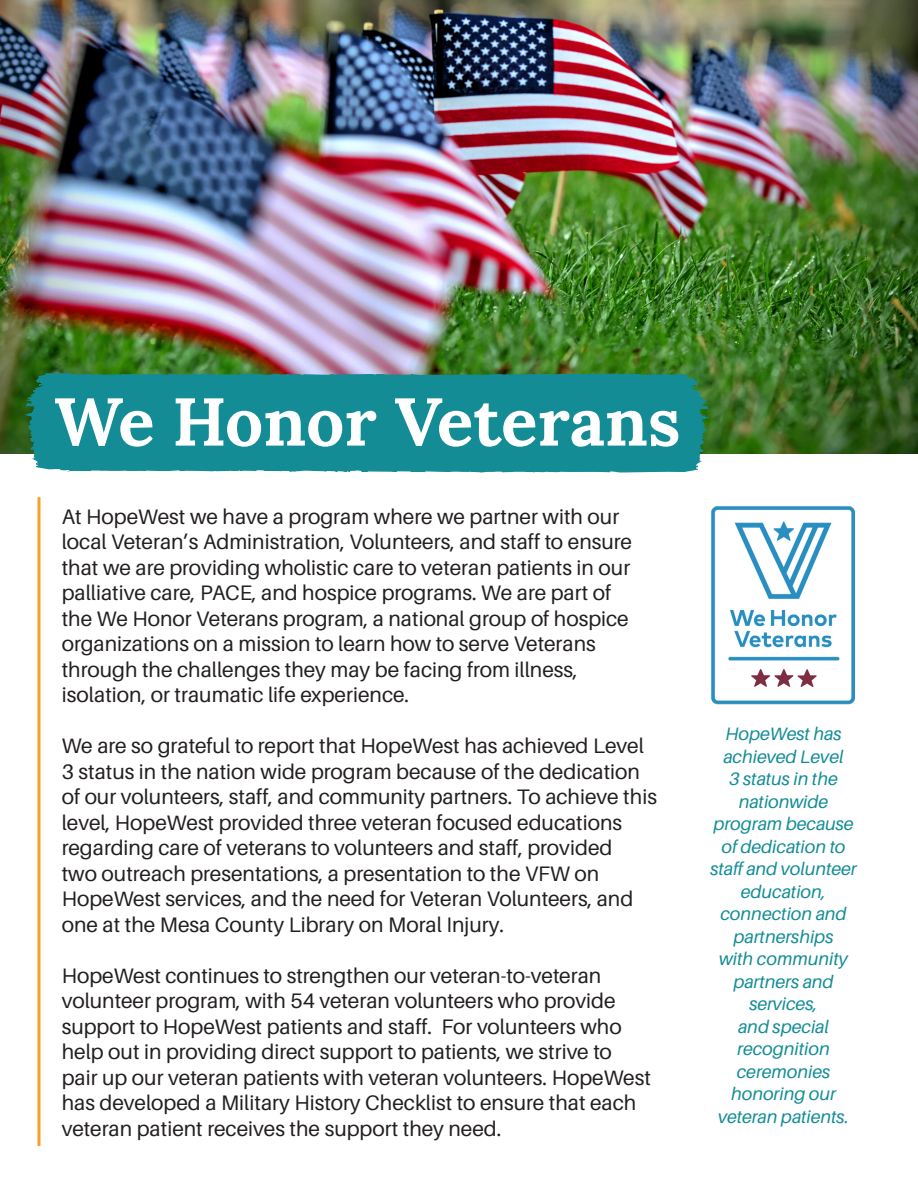
<style>
.page{position:relative;width:918px;height:1188px;background:#fff}
.page>*{position:absolute;margin:0;border:0;box-sizing:border-box;transform-origin:0 0}
.t1{font:700 67.5px "Lora";color:#fff}
.t2{font:21px/25.5px "Aileron";color:#231f20}
.t3{font:italic 18px/22.5px "Aileron";color:#138c96;text-align:center}
</style>
<div class="page">
<img style="left:0;top:0;width:918px;height:454px">
<img style="left:711px;top:506px;width:144px;height:199px">
<hr style="left:38px;top:497px;width:2px;height:649px;background:#f5a227">
<img style="left:24px;top:104px;width:664px;height:369px">
<svg style="left:300px;top:376px;width:25px;height:4px"></svg>
<svg style="left:364px;top:463px;width:34px;height:9px"></svg>
<svg style="left:121px;top:460px;width:180px;height:13px"></svg>
<svg style="left:475px;top:466px;width:68px;height:7px"></svg>
<svg style="left:627px;top:467px;width:14px;height:2px"></svg>
<svg style="left:520px;top:377px;width:40px;height:6px"></svg>
<svg style="left:649px;top:375px;width:98px;height:98px"></svg>
<svg style="left:0;top:356px;width:84px;height:116px"></svg>
<p class="t1" style="left:54px;top:364px;width:628px">We Honor Veterans</p>
<p class="t2" style="left:62px;top:504px;width:572px">At HopeWest we have a program where we partner with our local Veteran’s Administration, Volunteers, and staff to ensure that we are providing wholistic care to veteran patients in our palliative care, PACE, and hospice programs. We are part of the We Honor Veterans program, a national group of hospice organizations on a mission to learn how to serve Veterans through the challenges they may be facing from illness, isolation, or traumatic life experience.</p>
<p class="t2" style="left:62px;top:733px;width:597px">We are so grateful to report that HopeWest has achieved Level 3 status in the nation wide program because of the dedication of our volunteers, staff, and community partners. To achieve this level, HopeWest provided three veteran focused educations regarding care of veterans to volunteers and staff, provided<br>two outreach presentations, a presentation to the VFW on HopeWest services, and the need for Veteran Volunteers, and one at the Mesa County Library on Moral Injury.</p>
<p class="t2" style="left:62px;top:963px;width:591px">HopeWest continues to strengthen our veteran-to-veteran volunteer program, with 54 veteran volunteers who provide support to HopeWest patients and staff. For volunteers who help out in providing direct support to patients, we strive to pair up our veteran patients with veteran volunteers. HopeWest has developed a Military History Checklist to ensure that each veteran patient receives the support they need.</p>
<p class="t3" style="left:710px;top:723px;width:148px">HopeWest has achieved Level<br>3 status in the nationwide program because of dedication to staff and volunteer education, connection and partnerships<br>with community partners and services,<br>and special recognition ceremonies honoring our veteran patients.</p>
</div>
